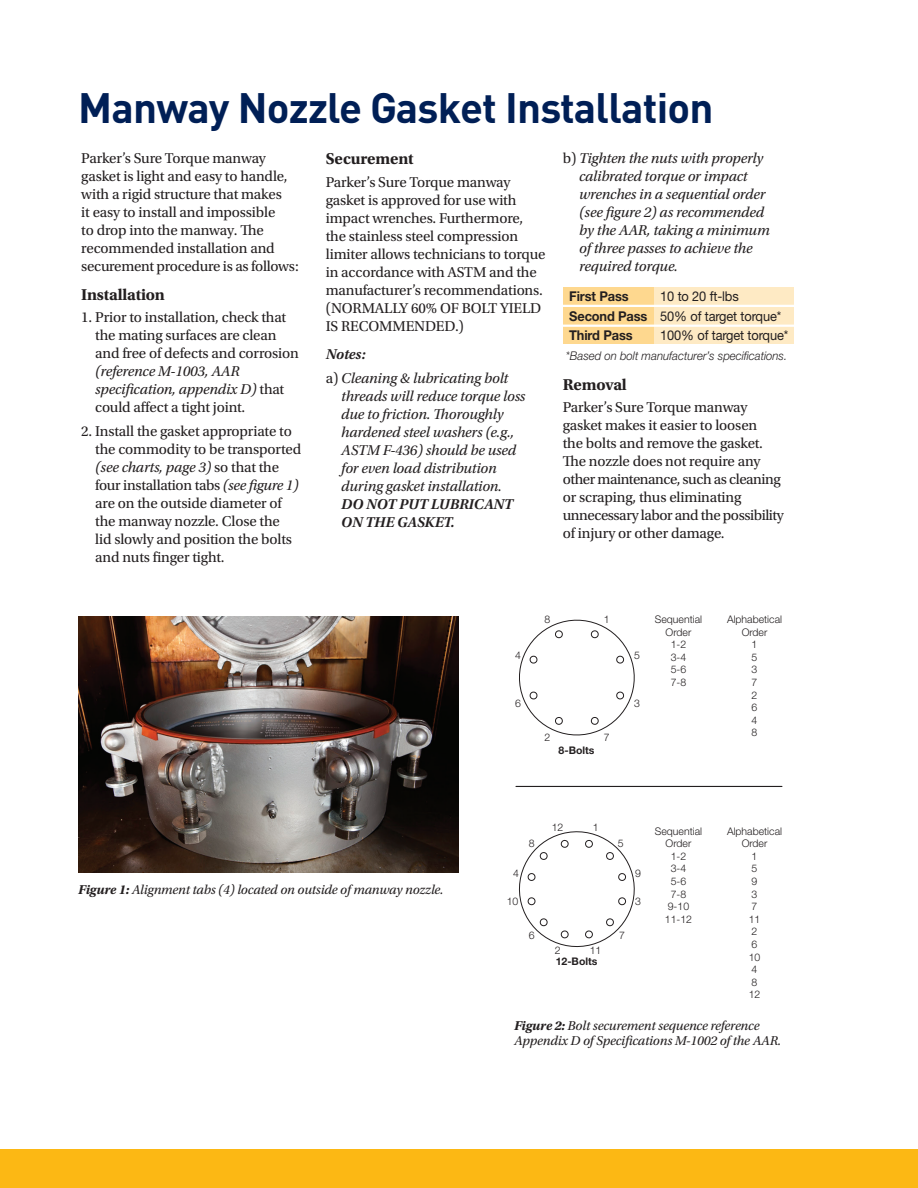
<style>
.page{position:relative;width:918px;height:1188px;background:#fff}
.page>*{position:absolute;margin:0;border:0;box-sizing:border-box;transform-origin:0 0}
.t1{font:700 42px "DINOT";letter-spacing:-.02em;color:#001f56}
.t2{font:700 16.5px "Utopia Std";letter-spacing:-.01em;color:#231f20}
.t3{font:15px/18px "Utopia Std";letter-spacing:-.01em;color:#231f20}
.t4{font:italic 15px/18px "Utopia Std";letter-spacing:-.01em;color:#231f20}
.t5{font:italic 600 15px/18px "Utopia Std";letter-spacing:-.01em;color:#231f20}
.t6{font:italic 13.5px/15px "Utopia Std";letter-spacing:-.01em;color:#231f20}
.t7{font:13.5px/19.5px "Helvetica Neue LT Std";letter-spacing:-.01em;color:#231f20;scale:.95 1}
.t8{font:700 13.5px "Helvetica Neue LT Std";letter-spacing:-.01em;color:#231f20;scale:.95 1}
.t9{font:italic 300 12px "Helvetica Neue LT Std";color:#231f20;scale:.95 1}
.t10{font:300 10.5px/12.6px "Helvetica Neue LT Std";color:#231f20;text-align:center}
.t11{font:700 10.5px "Helvetica Neue LT Std";color:#231f20}
.s1{font-style:normal}
.s2{font-style:italic}
.s3{font-weight:600}
.s4{font-weight:700}
</style>
<div class="page">
<img style="left:78px;top:616px;width:380px;height:257px">
<svg style="left:519px;top:619px;width:116px;height:117px"></svg>
<svg style="left:518px;top:831px;width:117px;height:116px"></svg>
<hr style="left:516px;top:786px;width:266px;height:1px;background:#231f20">
<div style="left:563px;top:287px;width:230px;height:57px;background:#feeac4"></div>
<div style="left:563px;top:287px;width:91px;height:57px;background:#fed88f"></div>
<hr style="left:561px;top:305px;width:235px;height:2px;background:#fff">
<hr style="left:561px;top:325px;width:235px;height:2px;background:#fff">
<div style="left:0;top:1150px;width:918px;height:38px;background:#fcb814"></div>
<h1 class="t1" style="left:78px;top:79px;width:637px">Manway Nozzle Gasket Installation</h1>
<p class="t3" style="left:81px;top:150px;width:219px">Parker’s Sure Torque manway gasket is light and easy to handle, with a rigid structure that makes<br>it easy to install and impossible<br>to drop into the manway. The recommended installation and securement procedure is as follows:</p>
<p class="t2" style="left:81px;top:285px;width:85px">Installation</p>
<p class="t3" style="left:95px;top:309px;width:205px;text-indent:-14px">1. Prior to installation, check that the mating surfaces are clean and free of defects and corrosion</p>
<p class="t4" style="left:95px;top:363px;width:191px">(reference M-1003, AAR specification, appendix D) <span class="s1">that could affect a tight joint.</span></p>
<p class="t3" style="left:95px;top:423px;width:208px;text-indent:-14px">2. Install the gasket appropriate to the commodity to be transported <span class="s2">(see charts, page 3)</span> so that the four installation tabs <span class="s2">(see figure 1) </span>are on the outside diameter of the manway nozzle. Close the<br>lid slowly and position the bolts and nuts finger tight.</p>
<p class="t4" style="left:579px;top:150px;width:192px;text-indent:-16px"><span class="s1">b)</span> Tighten the nuts with properly calibrated torque or impact wrenches in a sequential order (see figure 2) as recommended by the AAR, taking a minimum of three passes to achieve the required torque.</p>
<p class="t2" style="left:326px;top:149px;width:89px">Securement</p>
<p class="t3" style="left:326px;top:173px;width:221px">Parker’s Sure Torque manway gasket is approved for use with impact wrenches. Furthermore, the stainless steel compression limiter allows technicians to torque in accordance with ASTM and the manufacturer’s recommendations. (NORMALLY 60% OF BOLT YIELD<br>IS RECOMMENDED.)</p>
<p class="t4" style="left:326px;top:343px;width:184px;line-height:24px"><span class="s3">Notes:<br></span><span class="s1">a)</span> Cleaning &amp; lubricating bolt</p>
<p class="t4" style="left:341px;top:388px;width:186px">threads will reduce torque loss due to friction. Thoroughly hardened steel washers (e.g.,<br>ASTM F-436) should be used for even load distribution during gasket installation.</p>
<p class="t5" style="left:341px;top:496px;width:173px">DO NOT PUT LUBRICANT<br>ON THE GASKET.</p>
<p class="t7" style="left:569px;top:286px;width:225px;text-indent:91px">10 to 20 ft-lbs<br><span class="s4">Second Pass</span> 50% of target torque*<br><span class="s4">Third Pass</span></p>
<p class="t8" style="left:569px;top:288px;width:64px">First Pass</p>
<p class="t7" style="left:660px;top:325px;width:136px">100% of target torque*</p>
<p class="t9" style="left:566px;top:348px;width:235px">*Based on bolt manufacturer’s specifications.</p>
<p class="t2" style="left:563px;top:375px;width:66px">Removal</p>
<p class="t3" style="left:563px;top:399px;width:223px">Parker’s Sure Torque manway gasket makes it easier to loosen<br>the bolts and remove the gasket.<br>The nozzle does not require any other maintenance, such as cleaning or scraping, thus eliminating unnecessary labor and the possibility of injury or other damage.</p>
<p class="t6" style="left:78px;top:883px;width:367px"><span class="s4">Figure 1:</span> Alignment tabs (4) located on outside of manway nozzle.</p>
<p class="t10" style="left:545px;top:613px;width:7px">8</p>
<p class="t10" style="left:604px;top:613px;width:7px">1</p>
<p class="t10" style="left:515px;top:648px;width:7px">4</p>
<p class="t10" style="left:634px;top:648px;width:7px">5</p>
<p class="t10" style="left:515px;top:697px;width:7px">6</p>
<p class="t10" style="left:634px;top:697px;width:7px">3</p>
<p class="t10" style="left:545px;top:730px;width:7px">2</p>
<p class="t10" style="left:604px;top:730px;width:7px">7</p>
<p class="t11" style="left:559px;top:744px;width:37px">8-Bolts</p>
<p class="t10" style="left:655px;top:613px;width:49px">Sequential<br>Order<br>1-2<br>3-4<br>5-6<br>7-8</p>
<p class="t10" style="left:727px;top:613px;width:57px">Alphabetical<br>Order<br>1<br>5<br>3<br>7<br>2<br>6<br>4<br>8</p>
<p class="t10" style="left:529px;top:837px;width:7px">8</p>
<p class="t10" style="left:552px;top:821px;width:13px">12</p>
<p class="t10" style="left:593px;top:821px;width:7px">1</p>
<p class="t10" style="left:618px;top:837px;width:7px">5</p>
<p class="t10" style="left:513px;top:866px;width:7px">4</p>
<p class="t10" style="left:635px;top:866px;width:7px">9</p>
<p class="t10" style="left:507px;top:895px;width:13px">10</p>
<p class="t10" style="left:635px;top:895px;width:7px">3</p>
<p class="t10" style="left:529px;top:929px;width:7px">6</p>
<p class="t10" style="left:619px;top:929px;width:7px">7</p>
<p class="t10" style="left:555px;top:944px;width:7px">2</p>
<p class="t10" style="left:590px;top:944px;width:13px">11</p>
<p class="t11" style="left:556px;top:955px;width:43px">12-Bolts</p>
<p class="t10" style="left:655px;top:824px;width:49px">Sequential<br>Order<br>1-2<br>3-4<br>5-6<br>7-8<br>9-10<br>11-12</p>
<p class="t10" style="left:727px;top:824px;width:57px">Alphabetical<br>Order<br>1<br>5<br>9<br>3<br>7<br>11<br>2<br>6<br>10<br>4<br>8<br>12</p>
<p class="t6" style="left:514px;top:1019px;width:269px"><span class="s4">Figure 2:</span> Bolt securement sequence reference<br>Appendix D of Specifications M-1002 of the AAR.</p>
</div>
